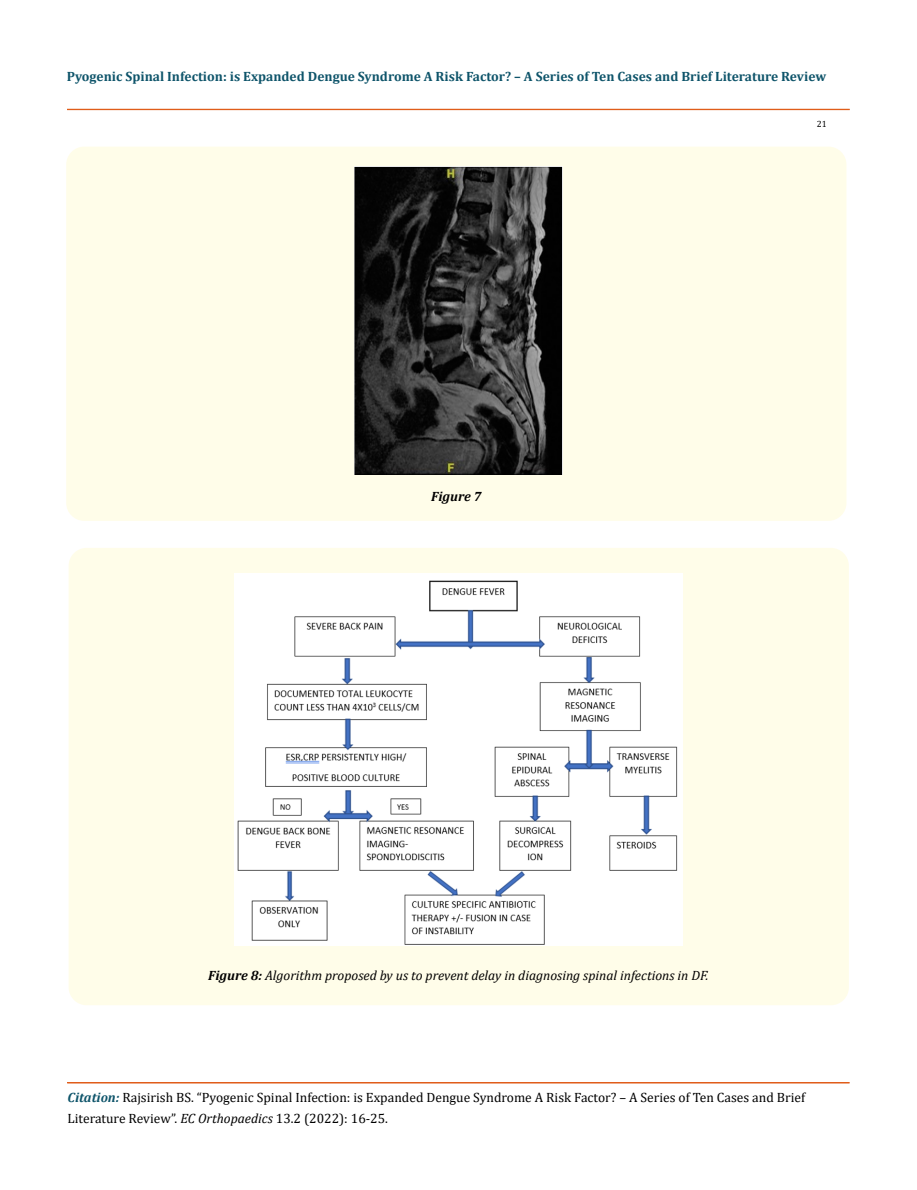
<style>
.page{position:relative;width:917px;height:1190px;background:#fff}
.page>*{position:absolute;margin:0;border:0;box-sizing:border-box;transform-origin:0 0}
.t1{font:13.5px/21px "Cambria";color:#000}
.t2{font:700 13.5px "Cambria";color:#0e546a}
.t3{font:italic 13.5px "Cambria";color:#000}
.t4{font:italic 700 13.5px "Cambria";color:#000}
.t5{font:9px "Cambria";color:#000}
.s1{font-weight:700}
.s2{font-weight:700;font-style:italic;color:#0e546a}
.s3{font-style:italic}
</style>
<div class="page">
<div style="left:67px;top:109px;width:782px;height:1px;border:1px solid #e05d1a"></div>
<div style="left:67px;top:1082px;width:782px;height:1px;border:1px solid #e05d1a"></div>
<div style="left:66px;top:147px;width:780px;height:374px;background:#fffde9;border-radius:18px"></div>
<img style="left:355px;top:166px;width:207px;height:308px">
<div style="left:69px;top:548px;width:779px;height:457px;background:#fffde9;border-radius:18px"></div>
<img style="left:234px;top:573px;width:449px;height:372px">
<p class="t2" style="left:67px;top:67px;width:760px">Pyogenic Spinal Infection: is Expanded Dengue Syndrome A Risk Factor? – A Series of Ten Cases and Brief Literature Review</p>
<p class="t5" style="left:816px;top:118px;width:11px">21</p>
<p class="t4" style="left:431px;top:486px;width:52px">Figure 7</p>
<p class="t3" style="left:208px;top:966px;width:502px"><span class="s1">Figure 8:</span> Algorithm proposed by us to prevent delay in diagnosing spinal infections in DF.</p>
<p class="t1" style="left:68px;top:1086px;width:739px"><span class="s2">Citation:</span> Rajsirish BS. “Pyogenic Spinal Infection: is Expanded Dengue Syndrome A Risk Factor? – A Series of Ten Cases and Brief<br>Literature Review”. <span class="s3">EC Orthopaedics</span> 13.2 (2022): 16-25.</p>
</div>
